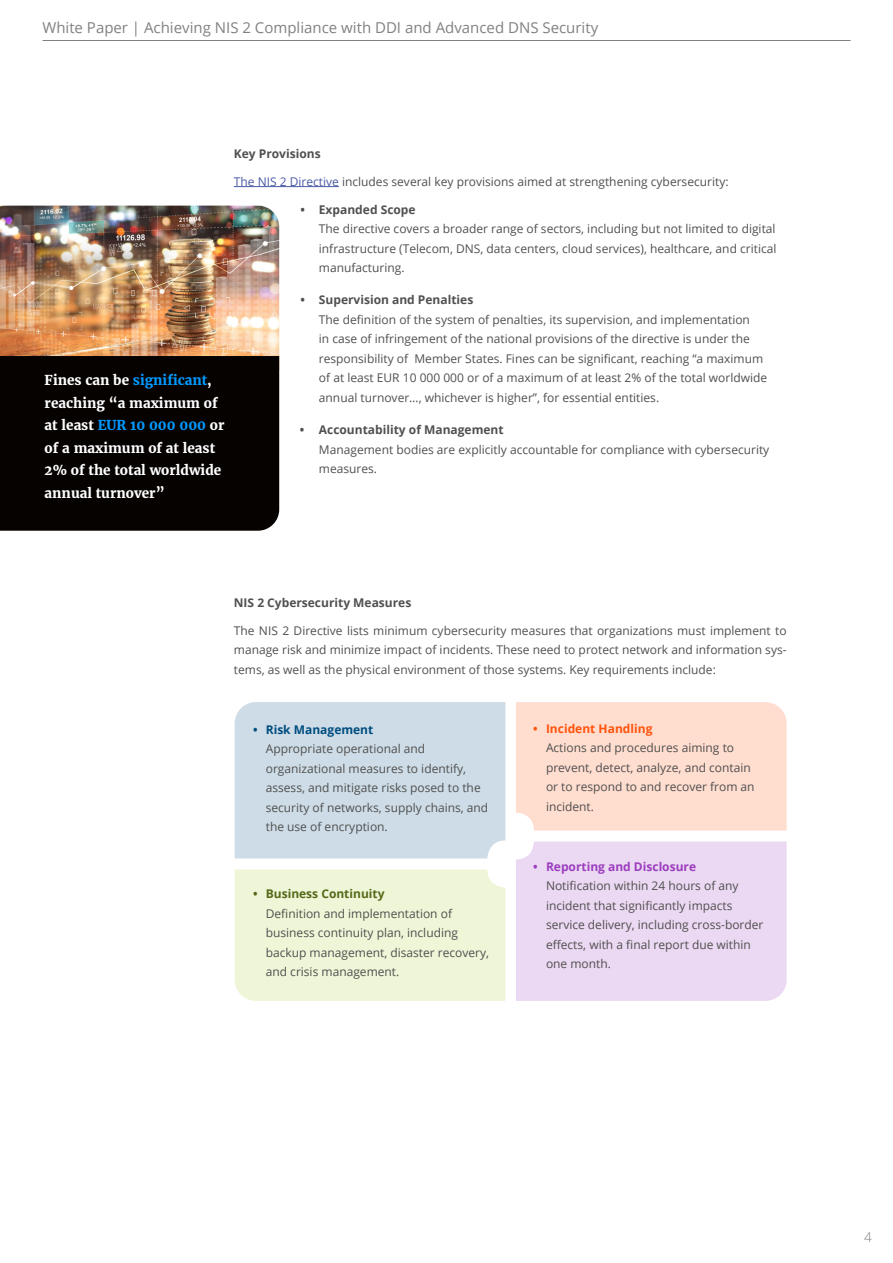
<style>
.page{position:relative;width:893px;height:1263px;background:#fff}
.page>*{position:absolute;margin:0;border:0;box-sizing:border-box;transform-origin:0 0}
.t1{font:15px "Open Sans";color:#818181}
.t2{font:700 13.5px/22.5px "Merriweather";color:#fff}
.t3{font:300 13.5px "Open Sans";color:#787878}
.Core_text{font:12px/19.5px "Open Sans";color:#505050}
.Bold_Subtitle{font:700 12px "Open Sans";color:#505050}
.s1{color:#09f}
.s2{color:#4a5aa5}
.s3{font-weight:700}
.s4{font-weight:700;color:#004d80}
.s5{font-weight:700;color:#ff540d}
.s6{font-weight:700;color:#56691a}
.s7{font-weight:700;color:#9b3dbe}
</style>
<div class="page">
<hr style="left:234px;top:186px;width:105px;height:1px;background:#4a5aa5">
<div style="left:235px;top:702px;width:270px;height:156px;background:#cddce6"></div>
<div style="left:516px;top:702px;width:271px;height:128px;background:#ffddcf"></div>
<div style="left:235px;top:869px;width:270px;height:132px;background:#eef6d7"></div>
<div style="left:516px;top:841px;width:271px;height:160px;background:#ebd8f2"></div>
<img style="left:0;top:206px;width:279px;height:150px">
<div style="left:0;top:356px;width:279px;height:175px;background:#060200"></div>
<hr style="left:43px;top:40px;width:808px;height:1px;background:#818181">
<p class="t1" style="left:42px;top:17px;width:557px">White Paper | Achieving NIS 2 Compliance with DDI and Advanced DNS Security</p>
<p class="t2" style="left:45px;top:369px;width:181px">Fines can be <span class="s1">significant</span>, reaching “a maximum of at least <span class="s1">EUR 10 000 000</span> or of a maximum of at least<br>2% of the total worldwide annual turnover”</p>
<p class="Bold_Subtitle" style="left:234px;top:145px;width:88px">Key Provisions</p>
<p class="Core_text" style="left:234px;top:171px;width:496px"><span class="s2">The NIS 2 Directive</span> includes several key provisions aimed at strengthening cybersecurity:</p>
<p class="Core_text" style="left:319px;top:199px;width:459px;text-indent:-18px"><span class="s3">• Expanded Scope<br></span>The directive covers a broader range of sectors, including but not limited to digital infrastructure (Telecom, DNS, data centers, cloud services), healthcare, and critical manufacturing.</p>
<p class="Core_text" style="left:319px;top:290px;width:450px;text-indent:-18px"><span class="s3">• Supervision and Penalties<br></span>The definition of the system of penalties, its supervision, and implementation<br>in case of infringement of the national provisions of the directive is under the responsibility of Member States. Fines can be significant, reaching “a maximum of at least EUR 10 000 000 or of a maximum of at least 2% of the total worldwide annual turnover…, whichever is higher”, for essential entities.</p>
<p class="Core_text" style="left:319px;top:420px;width:452px;text-indent:-19px"><span class="s3">• Accountability of Management<br></span>Management bodies are explicitly accountable for compliance with cybersecurity measures.</p>
<p class="Bold_Subtitle" style="left:234px;top:594px;width:179px">NIS 2 Cybersecurity Measures</p>
<p class="Core_text" style="left:234px;top:620px;width:554px;text-align:justify">The NIS 2 Directive lists minimum cybersecurity measures that organizations must implement to manage risk and minimize impact of incidents. These need to protect network and information sys&shy;tems, as well as the physical environment of those systems. Key requirements include:</p>
<p class="Core_text" style="left:266px;top:719px;width:224px;text-indent:-13px"><span class="s4">• Risk Management<br></span>Appropriate operational and organizational measures to identify, assess, and mitigate risks posed to the security of networks, supply chains, and the use of encryption.</p>
<p class="Core_text" style="left:546px;top:718px;width:210px;text-indent:-13px"><span class="s5">• Incident Handling<br></span>Actions and procedures aiming to prevent, detect, analyze, and contain or to respond to and recover from an incident.</p>
<p class="Core_text" style="left:266px;top:884px;width:225px;text-indent:-13px"><span class="s6">• Business Continuity<br></span>Definition and implementation of business continuity plan, including backup management, disaster recovery, and crisis management.</p>
<p class="Core_text" style="left:546px;top:856px;width:219px;text-indent:-13px"><span class="s7">• Reporting and Disclosure<br></span>Notification within 24 hours of any incident that significantly impacts service delivery, including cross-border effects, with a final report due within one month.</p>
<p class="t3" style="left:864px;top:1227px;width:9px">4</p>
</div>
